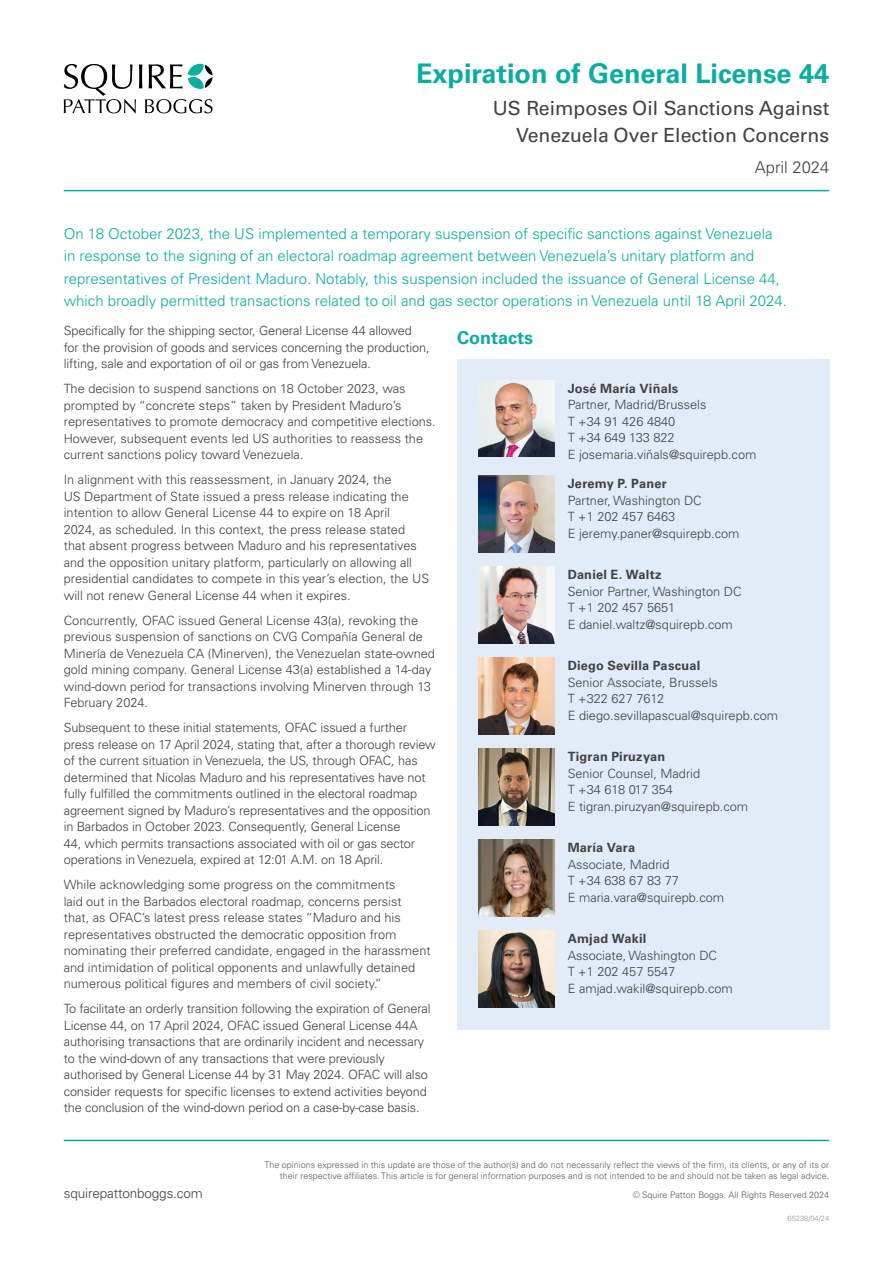
<style>
.page{position:relative;width:893px;height:1263px;background:#fff}
.page>*{position:absolute;margin:0;border:0;box-sizing:border-box;transform-origin:0 0}
.t1{font:700 27px "Univers LTCYR 65";color:#0aad9f}
.t2{font:19.5px/27px "Univers LTCYR 55 Roman";color:#414042;text-align:right}
.t3{font:700 18px "Univers LTCYR 65";color:#0aad9f}
.t4{font:300 16.5px "Univers LTCYR 45";color:#414042}
.t5{font:300 15px/22.5px "Univers LTCYR 45";color:#0aad9f}
.t6{font:300 13.5px "Univers LTCYR 45";letter-spacing:-.01em;color:#414042}
.t7{font:300 12.75px/16.5px "Univers LTCYR 45";color:#414042}
.t8{font:700 12.75px "Univers LTCYR 65";letter-spacing:.02em;color:#414042}
.t9{font:300 9px/10.8px "Univers LTCYR 45";color:#58595b;text-align:right}
.t10{font:300 7.5px "Univers LTCYR 45";color:#939598}
</style>
<div class="page">
<hr style="left:64px;top:190px;width:765px;height:1px;background:#0aad9f">
<svg style="left:64px;top:64px;width:149px;height:49px"></svg>
<div style="left:457px;top:359px;width:372px;height:670px;background:#e1ecf8"></div>
<img style="left:478px;top:380px;width:77px;height:77px">
<img style="left:478px;top:475px;width:77px;height:77px">
<img style="left:478px;top:566px;width:77px;height:77px">
<img style="left:478px;top:657px;width:77px;height:77px">
<img style="left:478px;top:748px;width:77px;height:77px">
<img style="left:478px;top:839px;width:77px;height:77px">
<img style="left:478px;top:930px;width:77px;height:77px">
<hr style="left:64px;top:1140px;width:765px;height:1px;background:#0aad9f">
<h1 class="t1" style="left:416px;top:55px;width:415px">Expiration of General License 44</h1>
<h2 class="t2" style="left:493px;top:93px;width:338px">US Reimposes Oil Sanctions Against<br>Venezuela Over Election Concerns</h2>
<p class="t4" style="left:755px;top:156px;width:76px">April 2024</p>
<p class="t5" style="left:64px;top:222px;width:725px">On 18 October 2023, the US implemented a temporary suspension of specific sanctions against Venezuela in response to the signing of an electoral roadmap agreement between Venezuela’s unitary platform and representatives of President Maduro. Notably, this suspension included the issuance of General License 44, which broadly permitted transactions related to oil and gas sector operations in Venezuela until 18 April 2024.</p>
<p class="t7" style="left:64px;top:322px;width:367px">Specifically for the shipping sector, General License 44 allowed for the provision of goods and services concerning the production, lifting, sale and exportation of oil or gas from Venezuela.</p>
<p class="t7" style="left:64px;top:380px;width:373px">The decision to suspend sanctions on 18 October 2023, was prompted by “concrete steps” taken by President Maduro’s representatives to promote democracy and competitive elections.<br>However, subsequent events led US authorities to reassess the current sanctions policy toward Venezuela.</p>
<p class="t7" style="left:64px;top:471px;width:367px">In alignment with this reassessment, in January 2024, the<br>US Department of State issued a press release indicating the intention to allow General License 44 to expire on 18 April<br>2024, as scheduled. In this context, the press release stated that absent progress between Maduro and his representatives and the opposition unitary platform, particularly on allowing all presidential candidates to compete in this year’s election, the US will not renew General License 44 when it expires.</p>
<p class="t7" style="left:64px;top:612px;width:373px">Concurrently, OFAC issued General License 43(a), revoking the previous suspension of sanctions on CVG Compañía General de Minería de Venezuela CA (Minerven), the Venezuelan state-owned gold mining company. General License 43(a) established a 14-day wind-down period for transactions involving Minerven through 13<br>February 2024.</p>
<p class="t7" style="left:64px;top:719px;width:374px">Subsequent to these initial statements, OFAC issued a further press release on 17 April 2024, stating that, after a thorough review of the current situation in Venezuela, the US, through OFAC, has determined that Nicolas Maduro and his representatives have not fully fulfilled the commitments outlined in the electoral roadmap agreement signed by Maduro’s representatives and the opposition in Barbados in October 2023. Consequently, General License<br>44, which permits transactions associated with oil or gas sector operations in Venezuela, expired at 12:01 A.M. on 18 April.</p>
<p class="t7" style="left:64px;top:876px;width:368px">While acknowledging some progress on the commitments<br>laid out in the Barbados electoral roadmap, concerns persist<br>that, as OFAC’s latest press release states “Maduro and his representatives obstructed the democratic opposition from nominating their preferred candidate, engaged in the harassment and intimidation of political opponents and unlawfully detained numerous political figures and members of civil society.”</p>
<p class="t7" style="left:64px;top:1000px;width:368px">To facilitate an orderly transition following the expiration of General License 44, on 17 April 2024, OFAC issued General License 44A authorising transactions that are ordinarily incident and necessary to the wind-down of any transactions that were previously authorised by General License 44 by 31 May 2024. OFAC will also consider requests for specific licenses to extend activities beyond the conclusion of the wind-down period on a case-by-case basis.</p>
<h3 class="t3" style="left:457px;top:325px;width:78px">Contacts</h3>
<p class="t8" style="left:568px;top:379px;width:112px">José María Viñals</p>
<p class="t7" style="left:568px;top:396px;width:190px">Partner, Madrid/Brussels<br>T +34 91 426 4840<br>T +34 649 133 822<br>E josemaria.viñals@squirepb.com</p>
<p class="t8" style="left:568px;top:475px;width:101px">Jeremy P. Paner</p>
<p class="t7" style="left:568px;top:492px;width:173px">Partner, Washington DC<br>T +1 202 457 6463<br>E jeremy.paner@squirepb.com</p>
<p class="t8" style="left:568px;top:566px;width:95px">Daniel E. Waltz</p>
<p class="t7" style="left:568px;top:583px;width:175px">Senior Partner, Washington DC<br>T +1 202 457 5651<br>E daniel.waltz@squirepb.com</p>
<p class="t8" style="left:568px;top:657px;width:134px">Diego Sevilla Pascual</p>
<p class="t7" style="left:568px;top:674px;width:212px">Senior Associate, Brussels<br>T +322 627 7612<br>E diego.sevillapascual@squirepb.com</p>
<p class="t8" style="left:568px;top:748px;width:99px">Tigran Piruzyan</p>
<p class="t7" style="left:568px;top:765px;width:182px">Senior Counsel, Madrid<br>T +34 618 017 354<br>E tigran.piruzyan@squirepb.com</p>
<p class="t8" style="left:568px;top:839px;width:69px">María Vara</p>
<p class="t7" style="left:568px;top:856px;width:158px">Associate, Madrid<br>T +34 638 67 83 77<br>E maria.vara@squirepb.com</p>
<p class="t8" style="left:568px;top:930px;width:80px">Amjad Wakil</p>
<p class="t7" style="left:568px;top:947px;width:167px">Associate, Washington DC<br>T +1 202 457 5547<br>E amjad.wakil@squirepb.com</p>
<p class="t6" style="left:64px;top:1184px;width:141px">squirepattonboggs.com</p>
<p class="t9" style="left:265px;top:1159px;width:566px">The opinions expressed in this update are those of the author(s) and do not necessarily reflect the views of the firm, its clients, or any of its or their respective affiliates. This article is for general information purposes and is not intended to be and should not be taken as legal advice.</p>
<p class="t9" style="left:633px;top:1189px;width:198px">© Squire Patton Boggs. All Rights Reserved 2024</p>
<p class="t10" style="left:787px;top:1213px;width:43px">65238/04/24</p>
</div>
